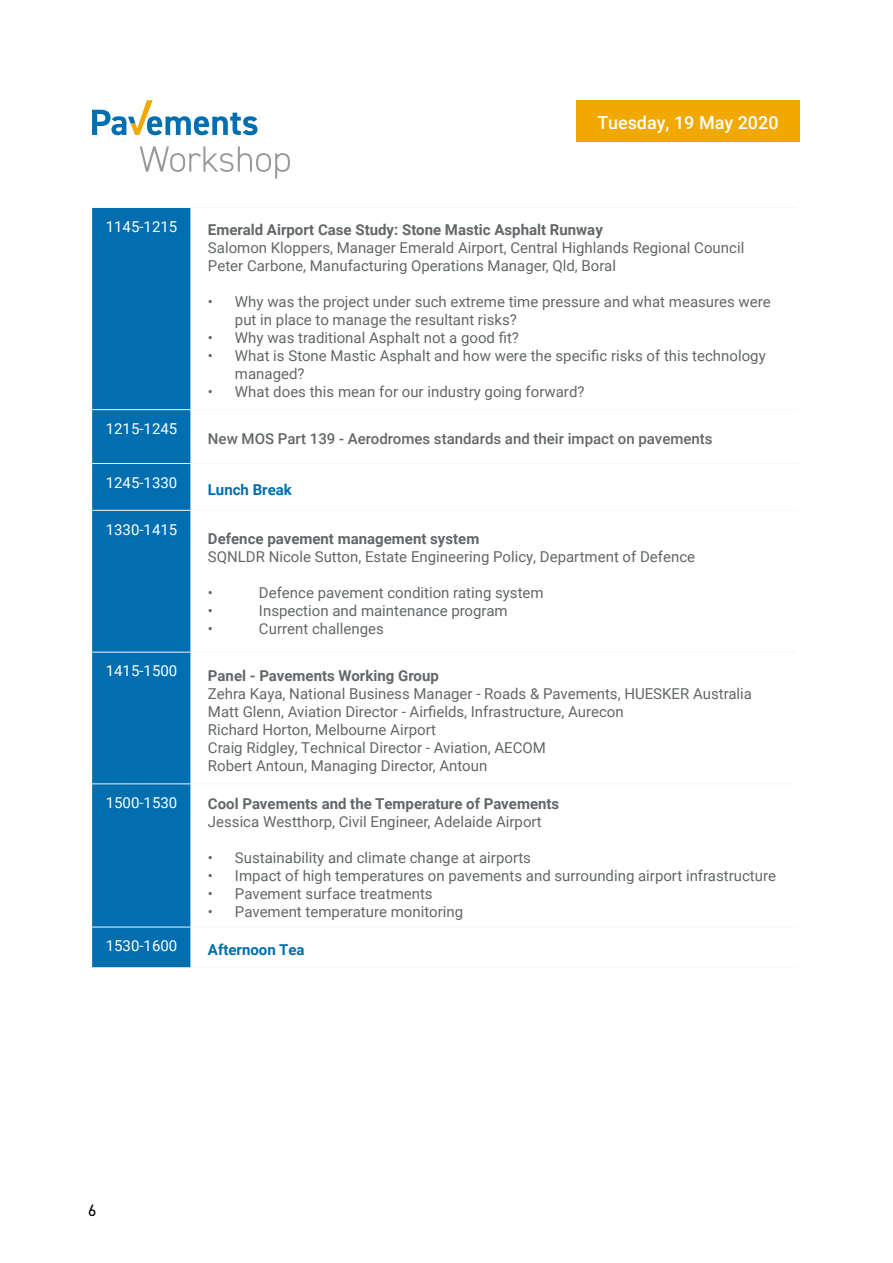
<style>
.page{position:relative;width:893px;height:1263px;background:#fff}
.page>*{position:absolute;margin:0;border:0;box-sizing:border-box;transform-origin:0 0}
.t1{font:500 18px "Roboto";color:#fff}
.t2{font:16.5px "DIN2014";color:#000}
.t3{font:15px/18px "Roboto";color:#626769}
.t4{font:700 15px "Roboto";color:#626769}
.t5{font:15px "Roboto";color:#fff}
.t6{font:500 15px "Roboto";color:#626769}
.t7{font:700 15px "Roboto";color:#006eaf}
</style>
<div class="page">
<div style="left:576px;top:101px;width:224px;height:41px;background:#f1a800"></div>
<svg style="left:92px;top:208px;width:99px;height:759px;background:#036fb0"></svg>
<hr style="left:92px;top:207px;width:99px;height:1px;background:#f8f7f7">
<hr style="left:191px;top:207px;width:606px;height:1px;background:#f8f7f7">
<hr style="left:191px;top:208px;width:1px;height:201px;background:#f8f7f7">
<hr style="left:92px;top:409px;width:99px;height:1px;background:#f8f7f7">
<hr style="left:191px;top:409px;width:606px;height:1px;background:#f8f7f7">
<hr style="left:191px;top:410px;width:1px;height:53px;background:#f8f7f7">
<hr style="left:92px;top:463px;width:99px;height:1px;background:#f8f7f7">
<hr style="left:191px;top:463px;width:606px;height:1px;background:#f8f7f7">
<hr style="left:191px;top:464px;width:1px;height:46px;background:#f8f7f7">
<hr style="left:92px;top:510px;width:99px;height:1px;background:#f8f7f7">
<hr style="left:191px;top:510px;width:606px;height:1px;background:#f8f7f7">
<hr style="left:191px;top:511px;width:1px;height:141px;background:#f8f7f7">
<hr style="left:92px;top:652px;width:99px;height:1px;background:#f8f7f7">
<hr style="left:191px;top:652px;width:606px;height:1px;background:#f8f7f7">
<hr style="left:191px;top:652px;width:1px;height:131px;background:#f8f7f7">
<hr style="left:92px;top:783px;width:99px;height:1px;background:#f8f7f7">
<hr style="left:191px;top:783px;width:606px;height:1px;background:#f8f7f7">
<hr style="left:191px;top:784px;width:1px;height:143px;background:#f8f7f7">
<hr style="left:92px;top:927px;width:99px;height:1px;background:#f8f7f7">
<hr style="left:191px;top:927px;width:606px;height:1px;background:#f8f7f7">
<hr style="left:191px;top:927px;width:1px;height:40px;background:#f8f7f7">
<hr style="left:92px;top:967px;width:99px;height:1px;background:#f8f7f7">
<hr style="left:191px;top:967px;width:606px;height:1px;background:#f8f7f7">
<svg style="left:140px;top:146px;width:150px;height:33px"></svg>
<svg style="left:92px;top:100px;width:165px;height:35px"></svg>
<p class="t1" style="left:598px;top:110px;width:182px">Tuesday, 19 May 2020</p>
<p class="t5" style="left:106px;top:216px;width:73px">1145-1215</p>
<p class="t4" style="left:208px;top:220px;width:396px">Emerald Airport Case Study: Stone Mastic Asphalt Runway</p>
<p class="t3" style="left:208px;top:239px;width:538px">Salomon Kloppers, Manager Emerald Airport, Central Highlands Regional Council<br>Peter Carbone, Manufacturing Operations Manager, Qld, Boral</p>
<p class="t3" style="left:235px;top:293px;width:537px;text-indent:-27px">• Why was the project under such extreme time pressure and what measures were put in place to manage the resultant risks?</p>
<p class="t3" style="left:208px;top:329px;width:313px">• Why was traditional Asphalt not a good fit?</p>
<p class="t3" style="left:235px;top:347px;width:532px;text-indent:-27px">• What is Stone Mastic Asphalt and how were the specific risks of this technology managed?</p>
<p class="t3" style="left:208px;top:383px;width:378px">• What does this mean for our industry going forward?</p>
<p class="t5" style="left:106px;top:418px;width:73px">1215-1245</p>
<p class="t6" style="left:208px;top:429px;width:506px">New MOS Part 139 - Aerodromes standards and their impact on pavements</p>
<p class="t5" style="left:106px;top:472px;width:73px">1245-1330</p>
<p class="t7" style="left:208px;top:479px;width:85px">Lunch Break</p>
<p class="t5" style="left:106px;top:519px;width:73px">1330-1415</p>
<p class="t4" style="left:208px;top:528px;width:273px">Defence pavement management system</p>
<p class="t3" style="left:208px;top:547px;width:489px">SQNLDR Nicole Sutton, Estate Engineering Policy, Department of Defence</p>
<p class="t3" style="left:208px;top:583px;width:7px">•</p>
<p class="t3" style="left:259px;top:583px;width:286px">Defence pavement condition rating system</p>
<p class="t3" style="left:208px;top:601px;width:7px">•</p>
<p class="t3" style="left:259px;top:601px;width:250px">Inspection and maintenance program</p>
<p class="t3" style="left:208px;top:619px;width:7px">•</p>
<p class="t3" style="left:259px;top:619px;width:126px">Current challenges</p>
<p class="t5" style="left:106px;top:660px;width:73px">1415-1500</p>
<p class="t4" style="left:208px;top:665px;width:232px">Panel - Pavements Working Group</p>
<p class="t3" style="left:208px;top:684px;width:546px">Zehra Kaya, National Business Manager - Roads &amp; Pavements, HUESKER Australia Matt Glenn, Aviation Director - Airfields, Infrastructure, Aurecon<br>Richard Horton, Melbourne Airport<br>Craig Ridgley, Technical Director - Aviation, AECOM<br>Robert Antoun, Managing Director, Antoun</p>
<p class="t5" style="left:106px;top:792px;width:73px">1500-1530</p>
<p class="t4" style="left:208px;top:793px;width:353px">Cool Pavements and the Temperature of Pavements</p>
<p class="t3" style="left:208px;top:812px;width:335px">Jessica Westthorp, Civil Engineer, Adelaide Airport</p>
<p class="t3" style="left:208px;top:848px;width:325px">• Sustainability and climate change at airports</p>
<p class="t3" style="left:208px;top:866px;width:570px">• Impact of high temperatures on pavements and surrounding airport infrastructure</p>
<p class="t3" style="left:208px;top:884px;width:226px">• Pavement surface treatments</p>
<p class="t3" style="left:208px;top:902px;width:257px">• Pavement temperature monitoring</p>
<p class="t5" style="left:106px;top:935px;width:73px">1530-1600</p>
<p class="t7" style="left:208px;top:939px;width:98px">Afternoon Tea</p>
<p class="t2" style="left:88px;top:1200px;width:10px">6</p>
</div>
